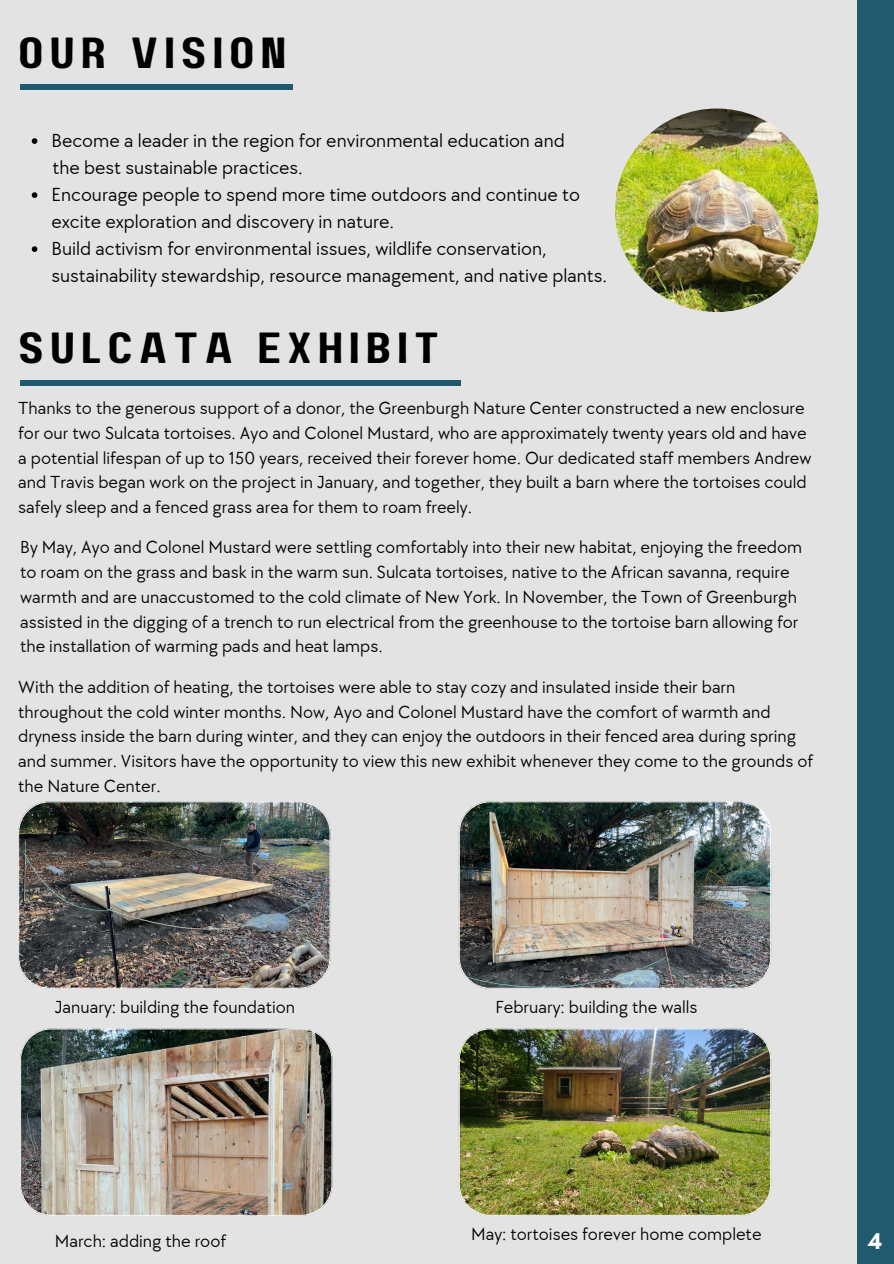
<style>
.page{position:relative;width:894px;height:1264px;background:#fff}
.page>*{position:absolute;margin:0;border:0;box-sizing:border-box;transform-origin:0 0}
.t1{font:43.5px "Paalalabas Display Wide BETA";letter-spacing:.13em;color:#000}
.t2{font:700 23.25px "Glacial Indifference";color:#fff}
.t3{font:19.5px/27px "TT Chocolates";color:#000}
.t4{font:18px/24.8px "TT Chocolates";color:#000}
</style>
<div class="page">
<div style="left:0;top:0;width:893px;height:1263px;background:#e4e3e3"></div>
<div style="left:20px;top:84px;width:272px;height:6px;background:#215a6f"></div>
<div style="left:20px;top:380px;width:440px;height:5px;background:#215a6f"></div>
<div style="left:856px;top:0;width:37px;height:1263px;background:#215a6f"></div>
<img style="left:18px;top:801px;width:312px;height:187px">
<img style="left:458px;top:801px;width:312px;height:187px">
<img style="left:20px;top:1028px;width:312px;height:187px">
<img style="left:458px;top:1028px;width:312px;height:187px">
<img style="left:614px;top:108px;width:204px;height:204px;border-radius:50%">
<svg style="left:32px;top:138px;width:5px;height:6px"></svg>
<svg style="left:32px;top:192px;width:5px;height:6px"></svg>
<svg style="left:32px;top:246px;width:5px;height:6px"></svg>
<h1 class="t1" style="left:18px;top:35px;width:270px">OUR VISION</h1>
<p class="t3" style="left:51px;top:128px;width:514px">Become a leader in the region for environmental education and</p>
<p class="t3" style="left:53px;top:155px;width:252px">the best sustainable practices.</p>
<p class="t3" style="left:51px;top:182px;width:530px">Encourage people to spend more time outdoors and continue to excite exploration and discovery in nature.</p>
<p class="t3" style="left:51px;top:236px;width:557px">Build activism for environmental issues, wildlife conservation, sustainability stewardship, resource management, and native plants.</p>
<p class="t1" style="left:18px;top:329px;width:422px">SULCATA EXHIBIT</p>
<p class="t4" style="left:18px;top:396px;width:794px">Thanks to the generous support of a donor, the Greenburgh Nature Center constructed a new enclosure for our two Sulcata tortoises. Ayo and Colonel Mustard, who are approximately twenty years old and have a potential lifespan of up to 150 years, received their forever home. Our dedicated staff members Andrew and Travis began work on the project in January, and together, they built a barn where the tortoises could safely sleep and a fenced grass area for them to roam freely.</p>
<p class="t4" style="left:20px;top:535px;width:783px">By May, Ayo and Colonel Mustard were settling comfortably into their new habitat, enjoying the freedom to roam on the grass and bask in the warm sun. Sulcata tortoises, native to the African savanna, require warmth and are unaccustomed to the cold climate of New York. In November, the Town of Greenburgh assisted in the digging of a trench to run electrical from the greenhouse to the tortoise barn allowing for the installation of warming pads and heat lamps.</p>
<p class="t4" style="left:18px;top:675px;width:796px">With the addition of heating, the tortoises were able to stay cozy and insulated inside their barn throughout the cold winter months. Now, Ayo and Colonel Mustard have the comfort of warmth and dryness inside the barn during winter, and they can enjoy the outdoors in their fenced area during spring and summer. Visitors have the opportunity to view this new exhibit whenever they come to the grounds of the Nature Center.</p>
<p class="t4" style="left:55px;top:995px;width:242px">January: building the foundation</p>
<p class="t4" style="left:495px;top:995px;width:203px">February: building the walls</p>
<p class="t4" style="left:55px;top:1228px;width:173px">March: adding the roof</p>
<p class="t4" style="left:471px;top:1221px;width:292px">May: tortoises forever home complete</p>
<p class="t2" style="left:868px;top:1226px;width:16px">4</p>
</div>
